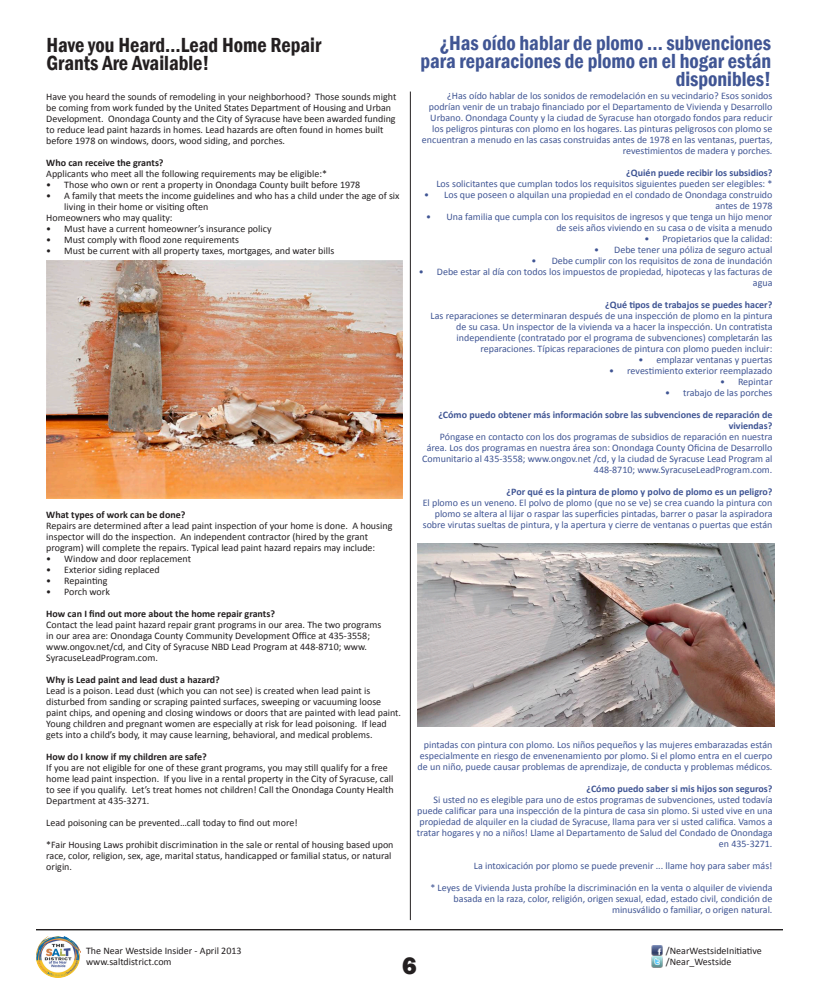
<style>
.page{position:relative;width:819px;height:1008px;background:#fff}
.page>*{position:absolute;margin:0;border:0;box-sizing:border-box;transform-origin:0 0}
.t1{font:800 25px "Franklin Gothic";color:#231f20}
.Article_Title_Spanis{font:600 condensed 21px/18px "Franklin Gothic";color:#405594;text-align:right}
.Article_Title_Englis{font:600 condensed 21px/18px "Franklin Gothic";color:#231f20}
.Article_Body_Spanish{font:10px/11px "Calibri";color:#405594;text-align:right}
.Article_Body_English{font:10px/11px "Calibri";color:#231f20}
.Article_Body_Spanish-2{font:700 10px/11px "Calibri";color:#405594;text-align:right}
.Article_Body_English-2{font:700 10px "Calibri";color:#231f20}
</style>
<div class="page">
<img style="left:36px;top:937px;width:44px;height:41px">
<svg style="left:652px;top:945px;width:10px;height:22px"></svg>
<hr style="left:36px;top:929px;width:747px;height:1px;background:#231f20">
<hr style="left:410px;top:92px;width:1px;height:828px;background:#231f20">
<img style="left:417px;top:543px;width:358px;height:184px">
<img style="left:46px;top:261px;width:357px;height:238px">
<p class="Article_Title_Englis" style="left:46px;top:35px;width:276px">Have you Heard…Lead Home Repair<br>Grants Are Available!</p>
<p class="Article_Title_Spanis" style="left:420px;top:34px;width:352px">¿Has oído hablar de plomo ... subvenciones para reparaciones de plomo en el hogar están disponibles!</p>
<p class="Article_Body_English" style="left:46px;top:92px;width:352px">Have you heard the sounds of remodeling in your neighborhood? Those sounds might be coming from work funded by the United States Department of Housing and Urban Development. Onondaga County and the City of Syracuse have been awarded funding to reduce lead paint hazards in homes. Lead hazards are often found in homes built before 1978 on windows, doors, wood siding, and porches.</p>
<p class="Article_Body_English-2" style="left:46px;top:157px;width:119px">Who can receive the grants?</p>
<p class="Article_Body_English" style="left:46px;top:169px;width:282px">Applicants who meet all the following requirements may be eligible:*</p>
<p class="Article_Body_English" style="left:46px;top:180px;width:316px">• Those who own or rent a property in Onondaga County built before 1978</p>
<p class="Article_Body_English" style="left:64px;top:191px;width:337px;text-indent:-18px">• A family that meets the income guidelines and who has a child under the age of six living in their home or visiting often</p>
<p class="Article_Body_English" style="left:46px;top:213px;width:128px">Homeowners who may quality:</p>
<p class="Article_Body_English" style="left:46px;top:224px;width:227px">• Must have a current homeowner’s insurance policy</p>
<p class="Article_Body_English" style="left:46px;top:235px;width:194px">• Must comply with flood zone requirements</p>
<p class="Article_Body_English" style="left:46px;top:246px;width:290px">• Must be current with all property taxes, mortgages, and water bills</p>
<p class="Article_Body_English-2" style="left:46px;top:509px;width:141px">What types of work can be done?</p>
<p class="Article_Body_English" style="left:46px;top:521px;width:348px">Repairs are determined after a lead paint inspection of your home is done. A housing inspector will do the inspection. An independent contractor (hired by the grant program) will complete the repairs. Typical lead paint hazard repairs may include:</p>
<p class="Article_Body_English" style="left:46px;top:554px;width:146px">• Window and door replacement</p>
<p class="Article_Body_English" style="left:46px;top:565px;width:115px">• Exterior siding replaced</p>
<p class="Article_Body_English" style="left:46px;top:576px;width:63px">• Repainting</p>
<p class="Article_Body_English" style="left:46px;top:587px;width:65px">• Porch work</p>
<p class="Article_Body_English-2" style="left:46px;top:608px;width:230px">How can I find out more about the home repair grants?</p>
<p class="Article_Body_English" style="left:46px;top:620px;width:337px">Contact the lead paint hazard repair grant programs in our area. The two programs in our area are: Onondaga County Community Development Office at 435-3558; www.ongov.net/cd, and City of Syracuse NBD Lead Program at 448-8710; www.<br>SyracuseLeadProgram.com.</p>
<p class="Article_Body_English-2" style="left:46px;top:674px;width:175px">Why is Lead paint and lead dust a hazard?</p>
<p class="Article_Body_English" style="left:46px;top:686px;width:356px">Lead is a poison. Lead dust (which you can not see) is created when lead paint is disturbed from sanding or scraping painted surfaces, sweeping or vacuuming loose paint chips, and opening and closing windows or doors that are painted with lead paint.<br>Young children and pregnant women are especially at risk for lead poisoning. If lead gets into a child’s body, it may cause learning, behavioral, and medical problems.</p>
<p class="Article_Body_English-2" style="left:46px;top:751px;width:162px">How do I know if my children are safe?</p>
<p class="Article_Body_English" style="left:46px;top:763px;width:349px">If you are not eligible for one of these grant programs, you may still qualify for a free home lead paint inspection. If you live in a rental property in the City of Syracuse, call to see if you qualify. Let’s treat homes not children! Call the Onondaga County Health Department at 435-3271.</p>
<p class="Article_Body_English" style="left:46px;top:818px;width:253px">Lead poisoning can be prevented…call today to find out more!</p>
<p class="Article_Body_English" style="left:46px;top:840px;width:349px">*Fair Housing Laws prohibit discrimination in the sale or rental of housing based upon race, color, religion, sex, age, marital status, handicapped or familial status, or natural origin.</p>
<p class="Article_Body_Spanish" style="left:422px;top:91px;width:352px">¿Has oído hablar de los sonidos de remodelación en su vecindario? Esos sonidos podrían venir de un trabajo financiado por el Departamento de Vivienda y Desarrollo Urbano. Onondaga County y la ciudad de Syracuse han otorgado fondos para reducir los peligros pinturas con plomo en los hogares. Las pinturas peligrosos con plomo se encuentran a menudo en las casas construidas antes de 1978 en las ventanas, puertas, revestimientos de madera y porches.</p>
<p class="Article_Body_Spanish-2" style="left:626px;top:168px;width:148px">¿Quién puede recibir los subsidios?</p>
<p class="Article_Body_Spanish" style="left:436px;top:179px;width:338px">Los solicitantes que cumplan todos los requisitos siguientes pueden ser elegibles: *</p>
<p class="Article_Body_Spanish" style="left:424px;top:190px;width:350px">• Los que poseen o alquilan una propiedad en el condado de Onondaga construido antes de 1978</p>
<p class="Article_Body_Spanish" style="left:426px;top:212px;width:348px">• Una familia que cumpla con los requisitos de ingresos y que tenga un hijo menor de seis años viviendo en su casa o de visita a menudo</p>
<p class="Article_Body_Spanish" style="left:644px;top:234px;width:130px">• Propietarios que la calidad:</p>
<p class="Article_Body_Spanish" style="left:594px;top:245px;width:180px">• Debe tener una póliza de seguro actual</p>
<p class="Article_Body_Spanish" style="left:531px;top:256px;width:243px">• Debe cumplir con los requisitos de zona de inundación</p>
<p class="Article_Body_Spanish" style="left:419px;top:267px;width:355px">• Debe estar al día con todos los impuestos de propiedad, hipotecas y las facturas de agua</p>
<p class="Article_Body_Spanish-2" style="left:605px;top:300px;width:169px">¿Qué tipos de trabajos se puedes hacer?</p>
<p class="Article_Body_Spanish" style="left:431px;top:311px;width:343px">Las reparaciones se determinaran después de una inspección de plomo en la pintura de su casa. Un inspector de la vivienda va a hacer la inspección. Un contratista independiente (contratado por el programa de subvenciones) completarán las reparaciones. Típicas reparaciones de pintura con plomo pueden incluir:</p>
<p class="Article_Body_Spanish" style="left:638px;top:355px;width:136px">• emplazar ventanas y puertas</p>
<p class="Article_Body_Spanish" style="left:609px;top:366px;width:165px">• revestimiento exterior reemplazado</p>
<p class="Article_Body_Spanish" style="left:720px;top:377px;width:54px">• Repintar</p>
<p class="Article_Body_Spanish" style="left:665px;top:388px;width:109px">• trabajo de las porches</p>
<p class="Article_Body_Spanish-2" style="left:438px;top:410px;width:336px">¿Cómo puedo obtener más información sobre las subvenciones de reparación de viviendas?</p>
<p class="Article_Body_Spanish" style="left:422px;top:432px;width:352px">Póngase en contacto con los dos programas de subsidios de reparación en nuestra área. Los dos programas en nuestra área son: Onondaga County Oficina de Desarrollo Comunitario al 435-3558; www.ongov.net /cd, y la ciudad de Syracuse Lead Program al 448-8710; www.SyracuseLeadProgram.com.</p>
<p class="Article_Body_Spanish-2" style="left:507px;top:487px;width:267px">¿Por qué es la pintura de plomo y polvo de plomo es un peligro?</p>
<p class="Article_Body_Spanish" style="left:423px;top:498px;width:351px">El plomo es un veneno. El polvo de plomo (que no se ve) se crea cuando la pintura con plomo se altera al lijar o raspar las superficies pintadas, barrer o pasar la aspiradora sobre virutas sueltas de pintura, y la apertura y cierre de ventanas o puertas que están</p>
<p class="Article_Body_Spanish" style="left:418px;top:740px;width:356px;text-align:justify;text-indent:6px">pintadas con pintura con plomo. Los niños pequeños y las mujeres embarazadas están especialmente en riesgo de envenenamiento por plomo. Si el plomo entra en el cuerpo de un niño, puede causar problemas de aprendizaje, de conducta y problemas médicos.</p>
<p class="Article_Body_Spanish-2" style="left:586px;top:784px;width:188px">¿Cómo puedo saber si mis hijos son seguros?</p>
<p class="Article_Body_Spanish" style="left:417px;top:795px;width:357px">Si usted no es elegible para uno de estos programas de subvenciones, usted todavía puede calificar para una inspección de la pintura de casa sin plomo. Si usted vive en una propiedad de alquiler en la ciudad de Syracuse, llama para ver si usted califica. Vamos a tratar hogares y no a niños! Llame al Departamento de Salud del Condado de Onondaga en 435-3271.</p>
<p class="Article_Body_Spanish" style="left:474px;top:861px;width:300px">La intoxicación por plomo se puede prevenir ... llame hoy para saber más!</p>
<p class="Article_Body_Spanish" style="left:430px;top:883px;width:344px">* Leyes de Vivienda Justa prohíbe la discriminación en la venta o alquiler de vivienda basada en la raza, color, religión, origen sexual, edad, estado civil, condición de minusválido o familiar, o origen natural.</p>
<p class="Article_Body_English" style="left:86px;top:946px;width:157px">The Near Westside Insider - April 2013</p>
<p class="Article_Body_English" style="left:86px;top:957px;width:87px">www.saltdistrict.com</p>
<p class="t1" style="left:402px;top:949px;width:16px">6</p>
<p class="Article_Body_English" style="left:666px;top:946px;width:97px">/NearWestsideInitiative</p>
<p class="Article_Body_English" style="left:666px;top:957px;width:67px">/Near_Westside</p>
</div>
